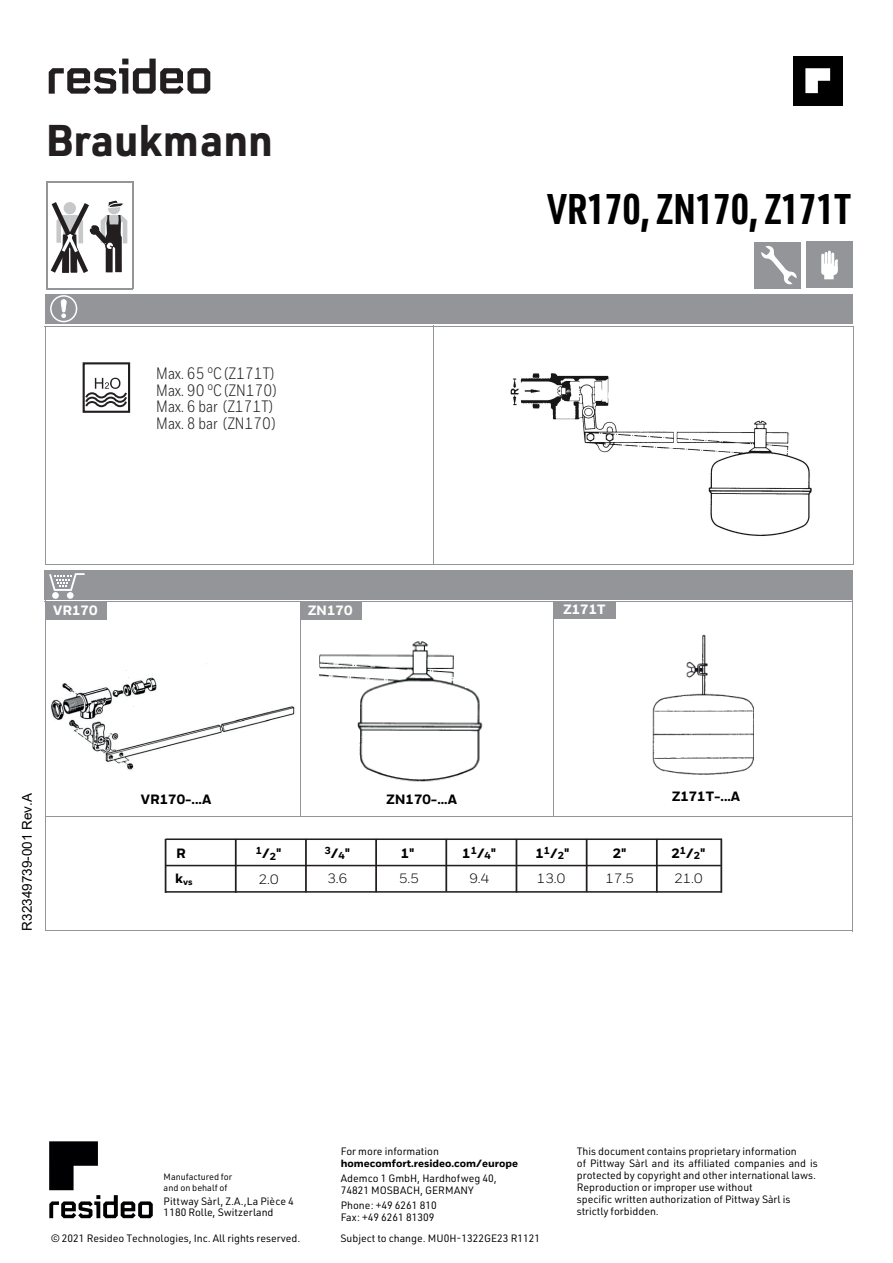
<style>
.page{position:relative;width:893px;height:1263px;background:#fff}
.page>*{position:absolute;margin:0;border:0;box-sizing:border-box;transform-origin:0 0}
.t1{font:700 43.5px "URWDIN";color:#231f20}
.t2{font:700 42px "URWDIN Cond";color:#000}
.t3{font:16.5px/16.5px "Honeywell Cond";color:#231f20}
.t4{font:800 13.5px "Honeywell Sans";color:#000}
.t5{font:13.5px "Honeywell Sans";color:#000}
.t6{font:13.5px "Arial";color:#000}
.t7{font:800 13.5px "Honeywell Sans";color:#fff}
.t8{font:10.5px/12px "URWDIN";color:#000}
.t9{font:800 10.5px "Honeywell Sans";color:#000}
.t10{font:800 10.2px "Honeywell Sans";color:#000}
.t11{font:9px/11.2px "URWDIN";color:#000}
.t12{font:800 8.85px "Honeywell Sans";color:#000}
.s1{font-size:13.5px}
</style>
<div class="page">
<div style="left:45px;top:294px;width:808px;height:29px;background:#939598"></div>
<hr style="left:45px;top:327px;width:1px;height:238px;background:#939598">
<hr style="left:853px;top:327px;width:1px;height:238px;background:#939598">
<hr style="left:45px;top:326px;width:808px;height:1px;background:#939598">
<hr style="left:45px;top:564px;width:808px;height:1px;background:#939598">
<div style="left:45px;top:570px;width:808px;height:29px;background:#939598"></div>
<hr style="left:852px;top:593px;width:1px;height:338px;background:#939598">
<hr style="left:300px;top:602px;width:1px;height:214px;background:#939598">
<hr style="left:45px;top:601px;width:808px;height:1px;background:#939598">
<div style="left:46px;top:602px;width:61px;height:18px;background:#939598"></div>
<div style="left:301px;top:602px;width:61px;height:18px;background:#939598"></div>
<div style="left:754px;top:242px;width:47px;height:46px;background:#939598"></div>
<svg style="left:761px;top:246px;width:36px;height:39px"></svg>
<div style="left:806px;top:242px;width:46px;height:46px;background:#939598"></div>
<svg style="left:821px;top:251px;width:17px;height:28px"></svg>
<hr style="left:433px;top:326px;width:1px;height:238px;background:#939598">
<div style="left:554px;top:601px;width:62px;height:18px;background:#939598"></div>
<hr style="left:45px;top:930px;width:808px;height:1px;background:#939598">
<svg style="left:46px;top:187px;width:141px;height:137px"></svg>
<hr style="left:47px;top:181px;width:87px;height:1px;background:#939598">
<hr style="left:132px;top:181px;width:2px;height:108px;background:#939598">
<hr style="left:47px;top:288px;width:86px;height:1px;background:#939598">
<hr style="left:47px;top:181px;width:1px;height:108px;background:#939598">
<div style="left:793px;top:56px;width:49px;height:50px;background:#000"></div>
<svg style="left:805px;top:68px;width:25px;height:26px"></svg>
<svg style="left:49px;top:1141px;width:104px;height:77px"></svg>
<img style="left:319px;top:641px;width:164px;height:141px">
<div style="left:460px;top:637px;width:23px;height:47px;background:#fff"></div>
<svg style="left:465px;top:684px;width:6px;height:4px"></svg>
<img style="left:652px;top:634px;width:102px;height:141px">
<svg style="left:49px;top:573px;width:36px;height:18px"></svg>
<div style="left:52px;top:592px;width:7px;height:7px;background:#fff;border-radius:50%"></div>
<div style="left:67px;top:592px;width:7px;height:7px;background:#fff;border-radius:50%"></div>
<div style="left:83px;top:362px;width:47px;height:51px;border:2px solid #231f20"></div>
<svg style="left:84px;top:378px;width:44px;height:31px"></svg>
<img style="left:51px;top:663px;width:244px;height:107px">
<hr style="left:45px;top:573px;width:1px;height:358px;background:#939598">
<hr style="left:46px;top:816px;width:807px;height:1px;background:#939598">
<hr style="left:165px;top:839px;width:1px;height:54px;background:#231f20">
<hr style="left:656px;top:839px;width:1px;height:53px;background:#231f20">
<hr style="left:586px;top:839px;width:1px;height:53px;background:#231f20">
<hr style="left:516px;top:839px;width:1px;height:53px;background:#231f20">
<hr style="left:446px;top:839px;width:1px;height:52px;background:#231f20">
<hr style="left:376px;top:839px;width:1px;height:53px;background:#231f20">
<hr style="left:305px;top:839px;width:2px;height:53px;background:#231f20">
<hr style="left:235px;top:839px;width:1px;height:54px;background:#231f20">
<hr style="left:166px;top:838px;width:556px;height:2px;background:#231f20">
<hr style="left:166px;top:865px;width:555px;height:1px;background:#231f20">
<hr style="left:166px;top:891px;width:556px;height:2px;background:#231f20">
<hr style="left:721px;top:839px;width:1px;height:53px;background:#231f20">
<svg style="left:49px;top:59px;width:161px;height:35px"></svg>
<hr style="left:553px;top:602px;width:1px;height:215px;background:#939598">
<img style="left:510px;top:373px;width:302px;height:163px">
<h1 class="t1" style="left:46px;top:115px;width:229px">Braukmann</h1>
<h3 class="t3" style="left:156px;top:365px;width:122px">Max. 65 °C (Z171T)<br>Max. 90 °C (ZN170)<br>Max. 6 bar (Z171T)<br>Max. 8 bar (ZN170)</h3>
<h2 class="t2" style="left:547px;top:180px;width:305px">VR170, ZN170, Z171T</h2>
<p class="t7" style="left:53px;top:602px;width:46px">VR170</p>
<p class="t7" style="left:308px;top:602px;width:46px">ZN170</p>
<p class="t7" style="left:564px;top:601px;width:43px">Z171T</p>
<p class="t6" style="left:18px;top:930px;width:139px;rotate:-90deg">R32349739-001 Rev.A</p>
<p class="t4" style="left:141px;top:791px;width:72px">VR170-...A</p>
<p class="t4" style="left:386px;top:791px;width:72px">ZN170-...A</p>
<p class="t4" style="left:672px;top:788px;width:70px">Z171T-...A</p>
<p class="t4" style="left:176px;top:845px;width:11px">R</p>
<p class="t12" style="left:175px;top:876px;width:19px"><sup>k</sup>vs</p>
<p class="t10" style="left:256px;top:847px;width:27px">1<span class="s1">/</span>2<span class="s1">"</span></p>
<p class="t10" style="left:325px;top:847px;width:27px">3<span class="s1">/</span>4<span class="s1">"</span></p>
<p class="t4" style="left:401px;top:845px;width:15px">1"</p>
<p class="t4" style="left:462px;top:845px;width:35px">1<sup>1</sup>/<sub>4</sub>"</p>
<p class="t4" style="left:536px;top:845px;width:35px">1<sup>1</sup>/<sub>2</sub>"</p>
<p class="t4" style="left:613px;top:845px;width:15px">2"</p>
<p class="t4" style="left:671px;top:845px;width:35px">2<sup>1</sup>/<sub>2</sub>"</p>
<p class="t5" style="left:259px;top:874px;width:21px">2.0</p>
<p class="t5" style="left:327px;top:874px;width:21px">3.6</p>
<p class="t5" style="left:399px;top:874px;width:21px">5.5</p>
<p class="t5" style="left:469px;top:874px;width:21px">9.4</p>
<p class="t5" style="left:537px;top:874px;width:30px">13.0</p>
<p class="t5" style="left:606px;top:874px;width:30px">17.5</p>
<p class="t5" style="left:674px;top:874px;width:30px">21.0</p>
<p class="t11" style="left:164px;top:1170px;width:70px">Manufactured for and on behalf of</p>
<p class="t8" style="left:164px;top:1197px;width:132px;line-height:11.1px">Pittway Sàrl, Z.A.,La Pièce 4<br>1180 Rolle, Switzerland</p>
<p class="t8" style="left:51px;top:1233px;width:251px">© 2021 Resideo Technologies, Inc. All rights reserved.</p>
<p class="t8" style="left:341px;top:1146px;width:100px">For more information</p>
<p class="t9" style="left:341px;top:1157px;width:179px">homecomfort.resideo.com/europe</p>
<p class="t8" style="left:341px;top:1173px;width:158px">Ademco 1 GmbH, Hardhofweg 40,<br>74821 MOSBACH, GERMANY</p>
<p class="t8" style="left:341px;top:1200px;width:98px">Phone: +49 6261 810<br>Fax: +49 6261 81309</p>
<p class="t8" style="left:341px;top:1233px;width:201px">Subject to change. MU0H-1322GE23 R1121</p>
<p class="t8" style="left:577px;top:1146px;width:243px">This document contains proprietary information<br>of Pittway Sàrl and its affiliated companies and is protected by copyright and other international laws.<br>Reproduction or improper use without<br>specific written authorization of Pittway Sàrl is strictly forbidden.</p>
</div>
